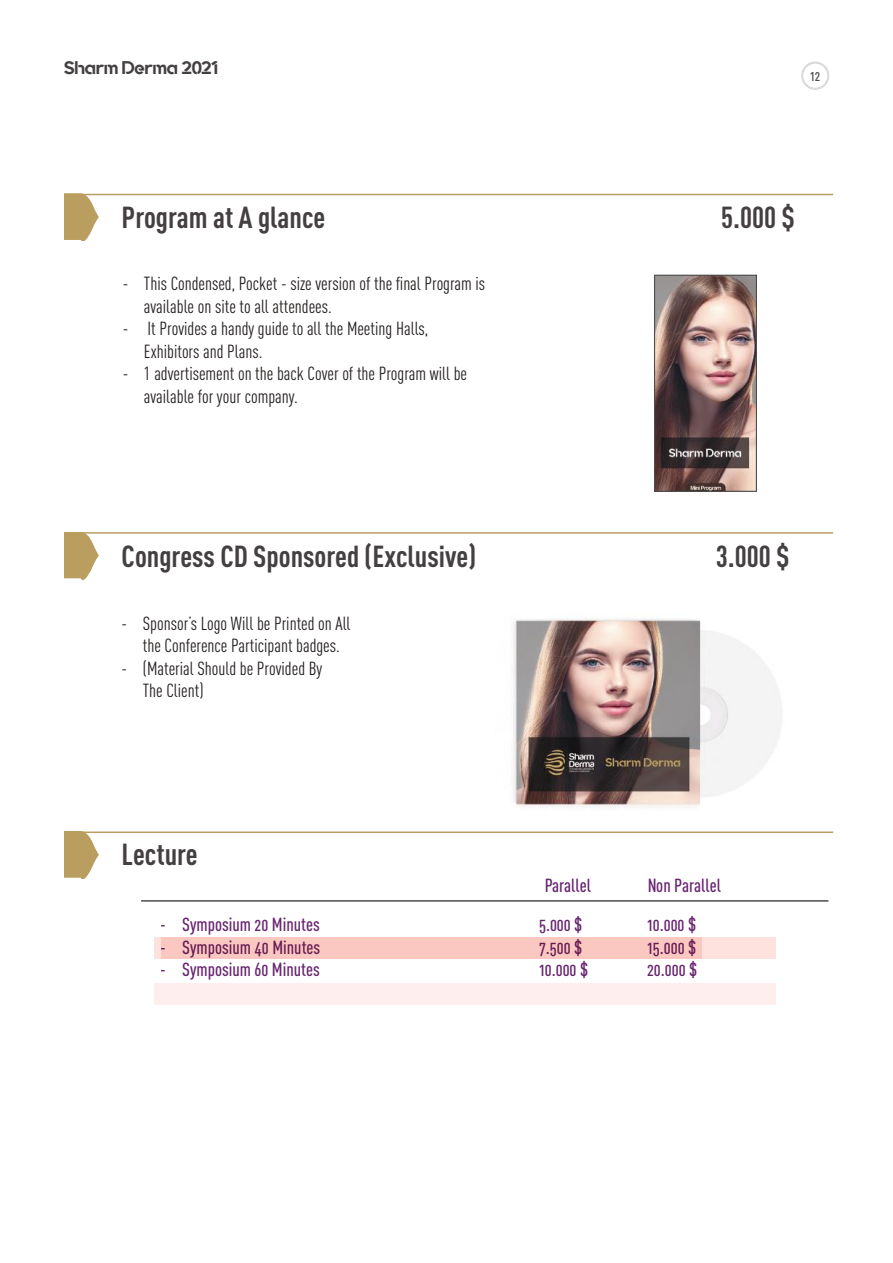
<style>
.page{position:relative;width:893px;height:1263px;background:#fff}
.page>*{position:absolute;margin:0;border:0;box-sizing:border-box;transform-origin:0 0}
.t1{font:700 30px "DIN Cond";color:#444041}
.t2{font:18.75px/22.5px "DIN Cond";color:#241f1f}
.t3{font:18.75px "DIN Cond Medium Alternate";color:#682570}
.t4{font:18.3px "Quantify";letter-spacing:-.01em;color:#444041}
.t5{font:15px "DIN Cond Medium Alternate";color:#4e4b4c}
</style>
<div class="page">
<div style="left:801px;top:62px;width:28px;height:28px;border:1px solid #d5d4d5;border-radius:50%"></div>
<div style="left:803px;top:63px;width:25px;height:25px;border:1px solid #d5d4d5;border-radius:50%"></div>
<img style="left:513px;top:618px;width:269px;height:191px">
<img style="left:656px;top:277px;width:99px;height:213px">
<div style="left:654px;top:275px;width:103px;height:217px;border:1px solid #4e4b4c"></div>
<svg style="left:154px;top:937px;width:621px;height:21px;background:#fbcbc4"></svg>
<div style="left:154px;top:983px;width:621px;height:22px;background:#feefee"></div>
<hr style="left:141px;top:900px;width:687px;height:2px;background:#4e4b4c">
<hr style="left:64px;top:194px;width:769px;height:1px;background:#ba9e5f">
<svg style="left:64px;top:195px;width:36px;height:46px"></svg>
<hr style="left:64px;top:532px;width:769px;height:2px;background:#ba9e5f">
<svg style="left:64px;top:532px;width:36px;height:47px"></svg>
<hr style="left:64px;top:831px;width:769px;height:2px;background:#ba9e5f">
<svg style="left:64px;top:831px;width:36px;height:47px"></svg>
<p class="t4" style="left:64px;top:58px;width:156px">Sharm Derma 2021</p>
<p class="t5" style="left:810px;top:66px;width:12px">12</p>
<h1 class="t1" style="left:122px;top:199px;width:205px">Program at A glance</h1>
<h1 class="t1" style="left:721px;top:199px;width:75px">5.000 $</h1>
<p class="t2" style="left:144px;top:272px;width:343px;text-indent:-21px">- This Condensed, Pocket - size version of the final Program is available on site to all attendees.</p>
<p class="t2" style="left:144px;top:317px;width:286px;text-indent:-21px">- It Provides a handy guide to all the Meeting Halls,<br>Exhibitors and Plans.</p>
<p class="t2" style="left:144px;top:362px;width:325px;text-indent:-21px">- 1 advertisement on the back Cover of the Program will be available for your company.</p>
<h1 class="t1" style="left:122px;top:537px;width:356px">Congress CD Sponsored (Exclusive)</h1>
<h1 class="t1" style="left:716px;top:537px;width:75px">3.000 $</h1>
<p class="t2" style="left:122px;top:611px;width:230px;text-align:center">- Sponsor’s Logo Will be Printed on All the Conference Participant badges.</p>
<p class="t2" style="left:143px;top:656px;width:181px;text-indent:-21px">- (Material Should be Provided By<br>The Client)</p>
<h1 class="t1" style="left:122px;top:836px;width:78px">Lecture</h1>
<p class="t3" style="left:544px;top:874px;width:48px">Parallel</p>
<p class="t3" style="left:647px;top:874px;width:75px">Non Parallel</p>
<p class="t3" style="left:161px;top:914px;width:160px">- Symposium 20 Minutes</p>
<p class="t3" style="left:539px;top:914px;width:45px">5.000 $</p>
<p class="t3" style="left:647px;top:914px;width:51px">10.000 $</p>
<p class="t3" style="left:161px;top:936px;width:161px">- Symposium 40 Minutes</p>
<p class="t3" style="left:539px;top:936px;width:45px">7.500 $</p>
<p class="t3" style="left:647px;top:936px;width:51px">15.000 $</p>
<p class="t3" style="left:161px;top:959px;width:160px">- Symposium 60 Minutes</p>
<p class="t3" style="left:539px;top:959px;width:51px">10.000 $</p>
<p class="t3" style="left:647px;top:959px;width:52px">20.000 $</p>
</div>
